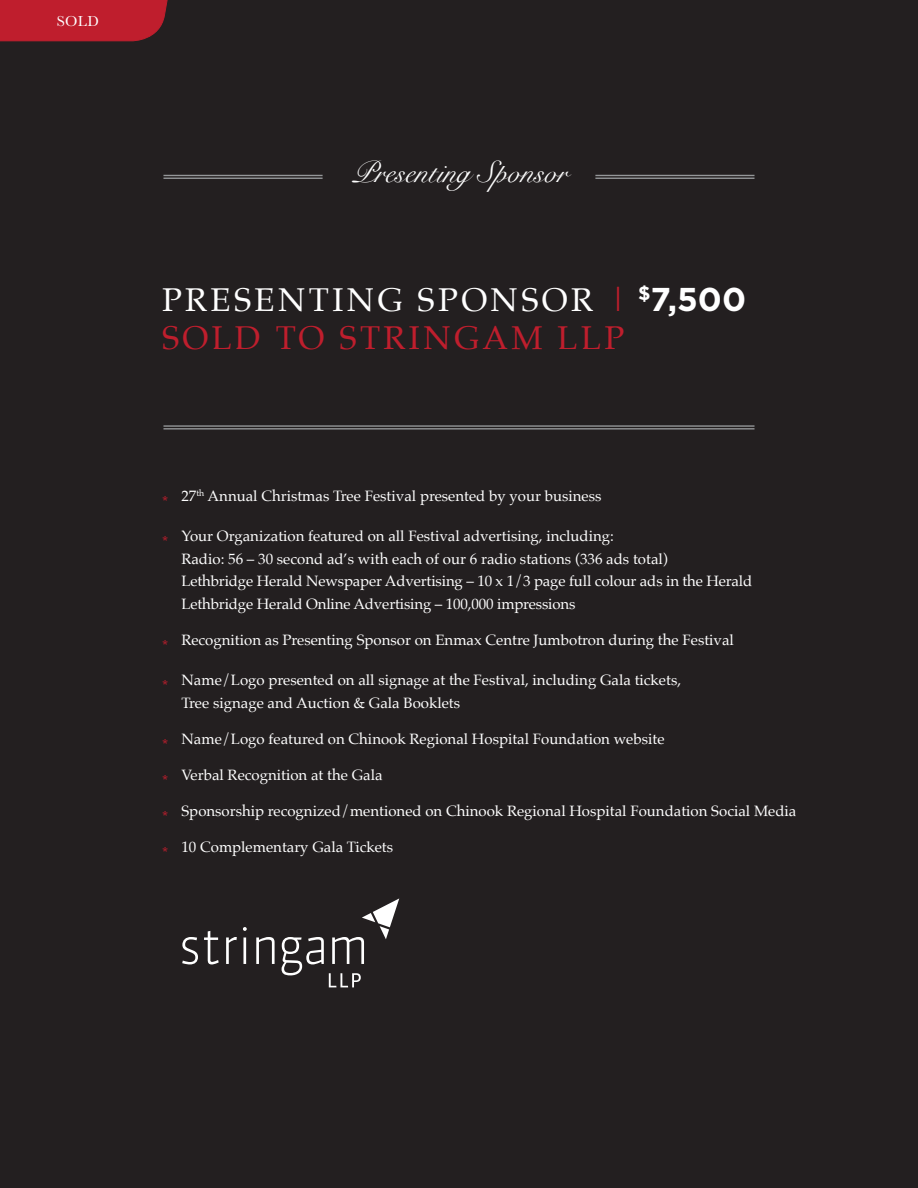
<style>
.page{position:relative;width:918px;height:1188px;background:#231f20}
.page>*{position:absolute;margin:0;border:0;box-sizing:border-box;transform-origin:0 0}
.t1{font:33px "Palatino";letter-spacing:.1em;color:#fff}
.t2{font:33px "Palatino";letter-spacing:.1em;color:#bf1e2d}
.t3{font:30px "Snell Roundhand";color:#fff}
.t4{font:15px "Palatino";color:#fff}
.t5{font:15px "Baskerville";color:#fff}
.s1{color:#bf1e2d}
.s2{font-family:"Gotham";font-weight:700}
</style>
<div class="page">
<hr style="left:163px;top:425px;width:592px;height:2px;background:#949698">
<hr style="left:163px;top:428px;width:592px;height:2px;background:#949698">
<svg style="left:182px;top:937px;width:16px;height:27px"></svg>
<svg style="left:204px;top:931px;width:15px;height:33px"></svg>
<svg style="left:226px;top:937px;width:11px;height:27px"></svg>
<svg style="left:243px;top:927px;width:4px;height:4px"></svg>
<hr style="left:243px;top:937px;width:3px;height:27px;background:#fff">
<svg style="left:256px;top:937px;width:19px;height:27px"></svg>
<svg style="left:282px;top:898px;width:117px;height:89px"></svg>
<hr style="left:163px;top:175px;width:160px;height:1px;background:#949698">
<hr style="left:163px;top:178px;width:160px;height:1px;background:#949698">
<hr style="left:595px;top:175px;width:160px;height:1px;background:#949698">
<hr style="left:595px;top:178px;width:160px;height:1px;background:#949698">
<div style="left:0;top:0;width:168px;height:41px;background:#bf1e2d"></div>
<p class="t5" style="left:57px;top:12px;width:44px">SOLD</p>
<p class="t3" style="left:352px;top:148px;width:217px">Presenting Sponsor</p>
<p class="t1" style="left:162px;top:272px;width:586px">PRESENTING SPONSOR <span class="s1">|</span> <sup>$</sup><span class="s2">7,500</span></p>
<p class="t2" style="left:162px;top:310px;width:464px">SOLD TO STRINGAM LLP</p>
<p class="t4" style="left:162px;top:483px;width:441px"><span class="s1">*</span> 27<sup>th</sup> Annual Christmas Tree Festival presented by your business</p>
<p class="t4" style="left:162px;top:523px;width:453px"><span class="s1">*</span> Your Organization featured on all Festival advertising, including:</p>
<p class="t4" style="left:181px;top:546px;width:488px">Radio: 56 – 30 second ad’s with each of our 6 radio stations (336 ads total)</p>
<p class="t4" style="left:181px;top:568px;width:572px">Lethbridge Herald Newspaper Advertising – 10 x 1/3 page full colour ads in the Herald</p>
<p class="t4" style="left:181px;top:591px;width:395px">Lethbridge Herald Online Advertising – 100,000 impressions</p>
<p class="t4" style="left:162px;top:627px;width:573px"><span class="s1">*</span> Recognition as Presenting Sponsor on Enmax Centre Jumbotron during the Festival</p>
<p class="t4" style="left:162px;top:667px;width:521px"><span class="s1">*</span> Name/Logo presented on all signage at the Festival, including Gala tickets,</p>
<p class="t4" style="left:181px;top:690px;width:280px">Tree signage and Auction &amp; Gala Booklets</p>
<p class="t4" style="left:162px;top:726px;width:504px"><span class="s1">*</span> Name/Logo featured on Chinook Regional Hospital Foundation website</p>
<p class="t4" style="left:162px;top:762px;width:222px"><span class="s1">*</span> Verbal Recognition at the Gala</p>
<p class="t4" style="left:162px;top:798px;width:636px"><span class="s1">*</span> Sponsorship recognized/mentioned on Chinook Regional Hospital Foundation Social Media</p>
<p class="t4" style="left:162px;top:834px;width:233px"><span class="s1">*</span> 10 Complementary Gala Tickets</p>
</div>
